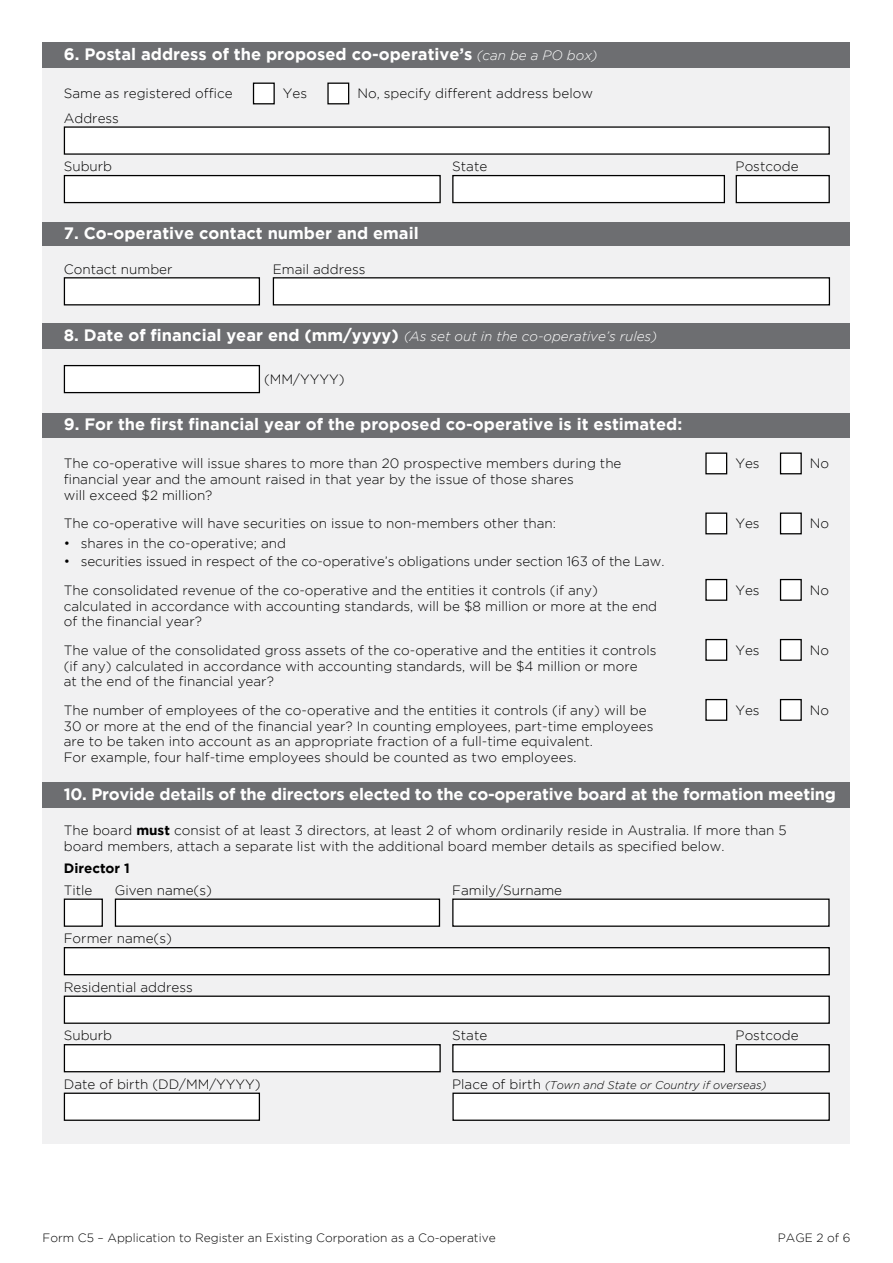
<style>
.page{position:relative;width:893px;height:1263px;background:#fff}
.page>*{position:absolute;margin:0;border:0;box-sizing:border-box;transform-origin:0 0}
.Questions_L1{font:700 16.5px "Gotham";color:#fff}
.Body{font:300 13.5px/15.8px "Gotham";color:#000}
.Questions_L1-2{font:italic 300 13.5px "Gotham";color:#fff}
.Body-2{font:700 13.5px "Gotham";color:#000}
.t1{font:300 12px "Gotham";color:#000}
.t2{font:italic 300 11.25px "Gotham";color:#000}
.s1{font-weight:300;font-style:italic;font-size:13.5px}
.s2{font-weight:700;font-style:normal;font-size:16.5px}
.s3{font-weight:700}
.s4{font-style:normal;font-size:13.5px}
</style>
<div class="page">
<div style="left:43px;top:412px;width:807px;height:26px;background:#6d6e71"></div>
<div style="left:43px;top:438px;width:807px;height:344px;background:#f1f1f2"></div>
<div style="left:43px;top:43px;width:807px;height:25px;background:#6d6e71"></div>
<div style="left:43px;top:221px;width:807px;height:26px;background:#6d6e71"></div>
<div style="left:43px;top:68px;width:807px;height:153px;background:#f1f1f2"></div>
<div style="left:253px;top:83px;width:21px;height:21px;background:#fff"></div>
<div style="left:253px;top:83px;width:22px;height:21px;border:1px solid #000"></div>
<div style="left:328px;top:83px;width:21px;height:21px;background:#fff"></div>
<div style="left:327px;top:83px;width:22px;height:21px;border:1px solid #000"></div>
<div style="left:64px;top:127px;width:765px;height:27px;background:#fff"></div>
<div style="left:64px;top:176px;width:376px;height:27px;background:#fff"></div>
<div style="left:64px;top:175px;width:377px;height:28px;border:1px solid #000"></div>
<div style="left:453px;top:176px;width:271px;height:27px;background:#fff"></div>
<div style="left:452px;top:175px;width:273px;height:28px;border:1px solid #000"></div>
<div style="left:736px;top:176px;width:93px;height:27px;background:#fff"></div>
<div style="left:736px;top:175px;width:94px;height:28px;border:1px solid #000"></div>
<div style="left:43px;top:247px;width:807px;height:76px;background:#f1f1f2"></div>
<div style="left:64px;top:278px;width:195px;height:27px;background:#fff"></div>
<div style="left:64px;top:277px;width:196px;height:28px;border:1px solid #000"></div>
<div style="left:273px;top:278px;width:556px;height:27px;background:#fff"></div>
<div style="left:273px;top:277px;width:557px;height:28px;border:1px solid #000"></div>
<div style="left:43px;top:323px;width:807px;height:26px;background:#6d6e71"></div>
<div style="left:43px;top:349px;width:807px;height:63px;background:#f1f1f2"></div>
<div style="left:64px;top:366px;width:195px;height:27px;background:#fff"></div>
<div style="left:64px;top:365px;width:196px;height:28px;border:1px solid #000"></div>
<div style="left:43px;top:782px;width:807px;height:26px;background:#6d6e71"></div>
<div style="left:706px;top:453px;width:21px;height:21px;background:#fff"></div>
<div style="left:705px;top:452px;width:22px;height:22px;border:1px solid #000"></div>
<div style="left:780px;top:453px;width:21px;height:21px;background:#fff"></div>
<div style="left:780px;top:452px;width:22px;height:22px;border:1px solid #000"></div>
<div style="left:706px;top:513px;width:21px;height:21px;background:#fff"></div>
<div style="left:705px;top:512px;width:22px;height:22px;border:1px solid #000"></div>
<div style="left:780px;top:513px;width:21px;height:21px;background:#fff"></div>
<div style="left:780px;top:512px;width:22px;height:22px;border:1px solid #000"></div>
<div style="left:706px;top:579px;width:21px;height:21px;background:#fff"></div>
<div style="left:705px;top:579px;width:22px;height:22px;border:1px solid #000"></div>
<div style="left:780px;top:579px;width:21px;height:21px;background:#fff"></div>
<div style="left:780px;top:579px;width:22px;height:22px;border:1px solid #000"></div>
<div style="left:706px;top:639px;width:21px;height:21px;background:#fff"></div>
<div style="left:705px;top:639px;width:22px;height:22px;border:1px solid #000"></div>
<div style="left:780px;top:639px;width:21px;height:21px;background:#fff"></div>
<div style="left:780px;top:639px;width:22px;height:22px;border:1px solid #000"></div>
<div style="left:706px;top:699px;width:21px;height:21px;background:#fff"></div>
<div style="left:705px;top:699px;width:22px;height:22px;border:1px solid #000"></div>
<div style="left:780px;top:699px;width:21px;height:21px;background:#fff"></div>
<div style="left:780px;top:699px;width:22px;height:22px;border:1px solid #000"></div>
<div style="left:43px;top:808px;width:807px;height:336px;background:#f1f1f2"></div>
<div style="left:64px;top:899px;width:38px;height:27px;background:#fff"></div>
<div style="left:64px;top:898px;width:39px;height:29px;border:1px solid #000"></div>
<div style="left:115px;top:899px;width:324px;height:27px;background:#fff"></div>
<div style="left:115px;top:898px;width:325px;height:29px;border:1px solid #000"></div>
<div style="left:453px;top:899px;width:376px;height:27px;background:#fff"></div>
<div style="left:452px;top:898px;width:378px;height:29px;border:1px solid #000"></div>
<div style="left:64px;top:948px;width:765px;height:27px;background:#fff"></div>
<div style="left:64px;top:947px;width:766px;height:28px;border:1px solid #000"></div>
<div style="left:64px;top:996px;width:765px;height:27px;background:#fff"></div>
<div style="left:64px;top:995px;width:766px;height:29px;border:1px solid #000"></div>
<div style="left:64px;top:1045px;width:376px;height:27px;background:#fff"></div>
<div style="left:64px;top:1044px;width:377px;height:28px;border:1px solid #000"></div>
<div style="left:453px;top:1045px;width:271px;height:27px;background:#fff"></div>
<div style="left:452px;top:1044px;width:273px;height:28px;border:1px solid #000"></div>
<div style="left:736px;top:1045px;width:93px;height:27px;background:#fff"></div>
<div style="left:736px;top:1044px;width:94px;height:28px;border:1px solid #000"></div>
<div style="left:64px;top:1093px;width:195px;height:27px;background:#fff"></div>
<div style="left:64px;top:1092px;width:196px;height:29px;border:1px solid #000"></div>
<div style="left:453px;top:1093px;width:376px;height:27px;background:#fff"></div>
<div style="left:452px;top:1092px;width:378px;height:29px;border:1px solid #000"></div>
<h3 class="Questions_L1" style="left:64px;top:45px;width:535px">6. Postal address of the proposed co-operative’s <span class="s1">(can be a PO box)</span></h3>
<p class="Body" style="left:64px;top:86px;width:170px">Same as registered office</p>
<p class="Body" style="left:283px;top:86px;width:26px">Yes</p>
<p class="Body" style="left:357px;top:86px;width:237px">No, specify different address below</p>
<p class="Body" style="left:64px;top:110px;width:57px">Address</p>
<p class="Body" style="left:64px;top:158px;width:50px">Suburb</p>
<p class="Body" style="left:452px;top:158px;width:37px">State</p>
<p class="Body" style="left:736px;top:158px;width:64px">Postcode</p>
<h3 class="Questions_L1" style="left:64px;top:223px;width:356px">7. Co-operative contact number and email</h3>
<p class="Body" style="left:64px;top:261px;width:110px">Contact number</p>
<p class="Body" style="left:273px;top:261px;width:94px">Email address</p>
<h3 class="Questions_L1-2" style="left:64px;top:329px;width:595px"><span class="s2">8. Date of financial year end (mm/yyyy)</span> (As set out in the co-operative’s rules)</h3>
<p class="Body" style="left:264px;top:371px;width:82px">(MM/YYYY)</p>
<h3 class="Questions_L1" style="left:64px;top:415px;width:620px">9. For the first financial year of the proposed co-operative is it estimated:</h3>
<p class="Body" style="left:64px;top:456px;width:559px">The co-operative will issue shares to more than 20 prospective members during the</p>
<p class="Body" style="left:810px;top:456px;width:21px">No</p>
<p class="Body" style="left:64px;top:471px;width:512px">financial year and the amount raised in that year by the issue of those shares will exceed $2 million?</p>
<p class="Body" style="left:64px;top:516px;width:494px">The co-operative will have securities on issue to non-members other than:</p>
<p class="Body" style="left:810px;top:516px;width:21px">No</p>
<p class="Body" style="left:64px;top:536px;width:224px">• shares in the co-operative; and</p>
<p class="Body" style="left:64px;top:553px;width:602px">• securities issued in respect of the co-operative’s obligations under section 163 of the Law.</p>
<p class="Body" style="left:64px;top:582px;width:536px">The consolidated revenue of the co-operative and the entities it controls (if any)</p>
<p class="Body" style="left:810px;top:582px;width:21px">No</p>
<p class="Body" style="left:64px;top:598px;width:595px">calculated in accordance with accounting standards, will be $8 million or more at the end of the financial year?</p>
<p class="Body" style="left:64px;top:642px;width:594px">The value of the consolidated gross assets of the co-operative and the entities it controls</p>
<p class="Body" style="left:810px;top:642px;width:21px">No</p>
<p class="Body" style="left:64px;top:658px;width:575px">(if any) calculated in accordance with accounting standards, will be $4 million or more at the end of the financial year?</p>
<p class="Body" style="left:64px;top:702px;width:584px">The number of employees of the co-operative and the entities it controls (if any) will be</p>
<p class="Body" style="left:64px;top:718px;width:591px">30 or more at the end of the financial year? In counting employees, part-time employees are to be taken into account as an appropriate fraction of a full-time equivalent.<br>For example, four half-time employees should be counted as two employees.</p>
<p class="Body" style="left:735px;top:456px;width:26px">Yes</p>
<p class="Body" style="left:735px;top:516px;width:26px">Yes</p>
<p class="Body" style="left:735px;top:582px;width:26px">Yes</p>
<p class="Body" style="left:735px;top:642px;width:26px">Yes</p>
<p class="Body" style="left:810px;top:702px;width:21px">No</p>
<p class="Body" style="left:735px;top:702px;width:26px">Yes</p>
<h3 class="Questions_L1" style="left:64px;top:785px;width:774px">10. Provide details of the directors elected to the co-operative board at the formation meeting</h3>
<p class="Body" style="left:64px;top:822px;width:724px">The board <span class="s3">must</span> consist of at least 3 directors, at least 2 of whom ordinarily reside in Australia. If more than 5 board members, attach a separate list with the additional board member details as specified below.</p>
<p class="Body-2" style="left:64px;top:860px;width:68px">Director 1</p>
<p class="Body" style="left:64px;top:882px;width:30px">Title</p>
<p class="Body" style="left:115px;top:882px;width:99px">Given name(s)</p>
<p class="Body" style="left:452px;top:882px;width:111px">Family/Surname</p>
<p class="Body" style="left:64px;top:930px;width:110px">Former name(s)</p>
<p class="Body" style="left:64px;top:979px;width:130px">Residential address</p>
<p class="Body" style="left:64px;top:1027px;width:50px">Suburb</p>
<p class="Body" style="left:452px;top:1027px;width:37px">State</p>
<p class="Body" style="left:736px;top:1027px;width:64px">Postcode</p>
<p class="Body" style="left:64px;top:1076px;width:198px">Date of birth (DD/MM/YYYY)</p>
<p class="t2" style="left:452px;top:1079px;width:316px"><span class="s4">Place of birth</span> (Town and State or Country if overseas)</p>
<p class="t1" style="left:43px;top:1231px;width:455px">Form C5 – Application to Register an Existing Corporation as a Co-operative</p>
<p class="t1" style="left:778px;top:1231px;width:74px">PAGE 2 of 6</p>
</div>
